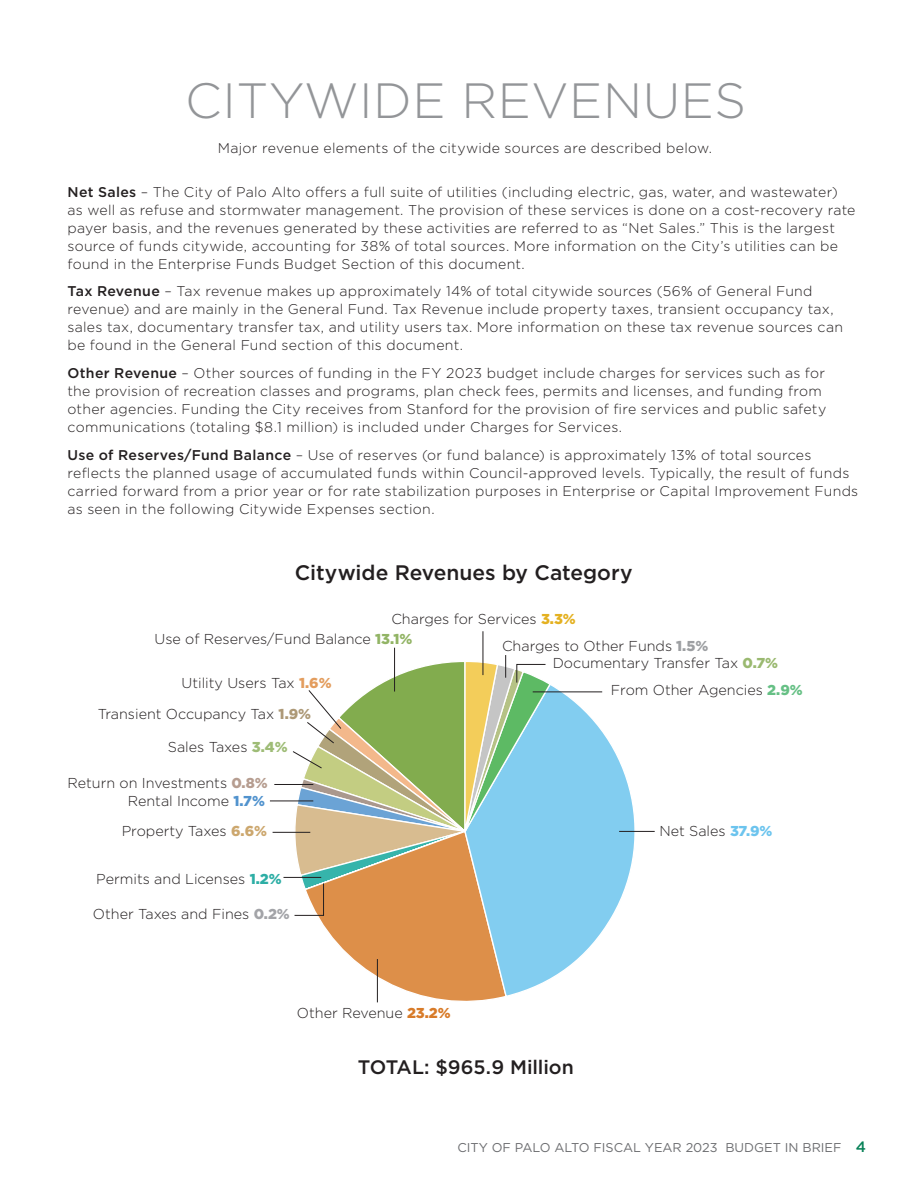
<style>
.page{position:relative;width:918px;height:1188px;background:#fff}
.page>*{position:absolute;margin:0;border:0;box-sizing:border-box;transform-origin:0 0}
.t1{font:300 49.5px "Gotham";letter-spacing:.01em;color:#939598}
.Chart_Title{font:500 21px "Gotham";color:#231f20}
.Chart_Title-2{font:500 19.5px "Gotham";letter-spacing:-.005em;color:#231f20}
.t2{font:300 14.4px "Gotham";color:#231f20}
.TX{font:300 14.1px/18px "Gotham";letter-spacing:.02em;color:#231f20}
.t3{font:12.75px "Gotham";color:#6c6d70}
.s1{font-weight:500}
.s2{font-weight:900;color:#e4b121}
.s3{font-weight:900;color:#9d9fa2}
.s4{font-weight:900;color:#92b465}
.s5{font-weight:900;color:#e39d5e}
.s6{font-weight:900;color:#ad9977}
.s7{font-weight:900;color:#9ebc76}
.s8{font-weight:900;color:#b69d90}
.s9{font-weight:900;color:#5193ce}
.s10{font-weight:900;color:#cca76e}
.s11{font-weight:900;color:#2daea5}
.s12{font-weight:900;color:#a3a4a8}
.s13{font-weight:900;color:#d87b29}
.s14{font-weight:900;color:#9ab970}
.s15{font-weight:900;color:#66c085}
.s16{font-weight:900;color:#6cc4ee}
.s17{font-weight:500;font-size:15px;color:#078157}
</style>
<div class="page">
<svg style="left:552px;top:686px;width:103px;height:291px"></svg>
<hr style="left:619px;top:831px;width:36px;height:1px;background:#231f20">
<hr style="left:394px;top:648px;width:1px;height:44px;background:#231f20">
<hr style="left:482px;top:631px;width:1px;height:44px;background:#231f20">
<hr style="left:533px;top:691px;width:69px;height:1px;background:#231f20">
<hr style="left:273px;top:832px;width:37px;height:1px;background:#231f20">
<hr style="left:274px;top:784px;width:39px;height:1px;background:#231f20">
<hr style="left:270px;top:800px;width:43px;height:1px;background:#231f20">
<hr style="left:284px;top:877px;width:37px;height:1px;background:#231f20">
<svg style="left:292px;top:655px;width:260px;height:348px"></svg>
<p class="t1" style="left:185px;top:69px;width:562px">CITYWIDE REVENUES</p>
<p class="TX" style="left:218px;top:138px;width:496px">Major revenue elements of the citywide sources are described below.</p>
<p class="TX" style="left:68px;top:182px;width:790px"><span class="s1">Net Sales</span> – The City of Palo Alto offers a full suite of utilities (including electric, gas, water, and wastewater) as well as refuse and stormwater management. The provision of these services is done on a cost-recovery rate payer basis, and the revenues generated by these activities are referred to as “Net Sales.” This is the largest source of funds citywide, accounting for 38% of total sources. More information on the City’s utilities can be found in the Enterprise Funds Budget Section of this document.</p>
<p class="TX" style="left:68px;top:282px;width:777px"><span class="s1">Tax Revenue</span> – Tax revenue makes up approximately 14% of total citywide sources (56% of General Fund revenue) and are mainly in the General Fund. Tax Revenue include property taxes, transient occupancy tax, sales tax, documentary transfer tax, and utility users tax. More information on these tax revenue sources can be found in the General Fund section of this document.</p>
<p class="TX" style="left:68px;top:364px;width:760px"><span class="s1">Other Revenue</span> – Other sources of funding in the FY 2023 budget include charges for services such as for the provision of recreation classes and programs, plan check fees, permits and licenses, and funding from other agencies. Funding the City receives from Stanford for the provision of fire services and public safety communications (totaling $8.1 million) is included under Charges for Services.</p>
<p class="TX" style="left:68px;top:446px;width:792px"><span class="s1">Use of Reserves/Fund Balance</span> – Use of reserves (or fund balance) is approximately 13% of total sources reflects the planned usage of accumulated funds within Council-approved levels. Typically, the result of funds carried forward from a prior year or for rate stabilization purposes in Enterprise or Capital Improvement Funds as seen in the following Citywide Expenses section.</p>
<p class="Chart_Title" style="left:295px;top:559px;width:339px">Citywide Revenues by Category</p>
<p class="t2" style="left:391px;top:609px;width:186px">Charges for Services <span class="s2">3.3%</span></p>
<p class="t2" style="left:502px;top:637px;width:208px">Charges to Other Funds <span class="s3">1.5%</span></p>
<p class="t2" style="left:155px;top:630px;width:259px">Use of Reserves/Fund Balance <span class="s4">13.1%</span></p>
<p class="t2" style="left:182px;top:674px;width:152px">Utility Users Tax <span class="s5">1.6%</span></p>
<p class="t2" style="left:98px;top:705px;width:215px">Transient Occupancy Tax <span class="s6">1.9%</span></p>
<p class="t2" style="left:168px;top:738px;width:121px">Sales Taxes <span class="s7">3.4%</span></p>
<p class="t2" style="left:68px;top:774px;width:202px">Return on Investments <span class="s8">0.8%</span></p>
<p class="t2" style="left:128px;top:792px;width:139px">Rental Income <span class="s9">1.7%</span></p>
<p class="t2" style="left:122px;top:822px;width:147px">Property Taxes <span class="s10">6.6%</span></p>
<p class="t2" style="left:96px;top:870px;width:187px">Permits and Licenses <span class="s11">1.2%</span></p>
<p class="t2" style="left:93px;top:905px;width:198px">Other Taxes and Fines <span class="s12">0.2%</span></p>
<p class="t2" style="left:297px;top:1004px;width:155px">Other Revenue <span class="s13">23.2%</span></p>
<p class="t2" style="left:553px;top:654px;width:227px">Documentary Transfer Tax <span class="s14">0.7%</span></p>
<p class="t2" style="left:611px;top:681px;width:193px">From Other Agencies <span class="s15">2.9%</span></p>
<p class="t2" style="left:659px;top:822px;width:115px">Net Sales <span class="s16">37.9%</span></p>
<p class="Chart_Title-2" style="left:358px;top:1054px;width:218px">TOTAL: $965.9 Million</p>
<p class="t3" style="left:457px;top:1139px;width:410px">CITY OF PALO ALTO FISCAL YEAR 2023 BUDGET IN BRIEF <span class="s17">4</span></p>
</div>
